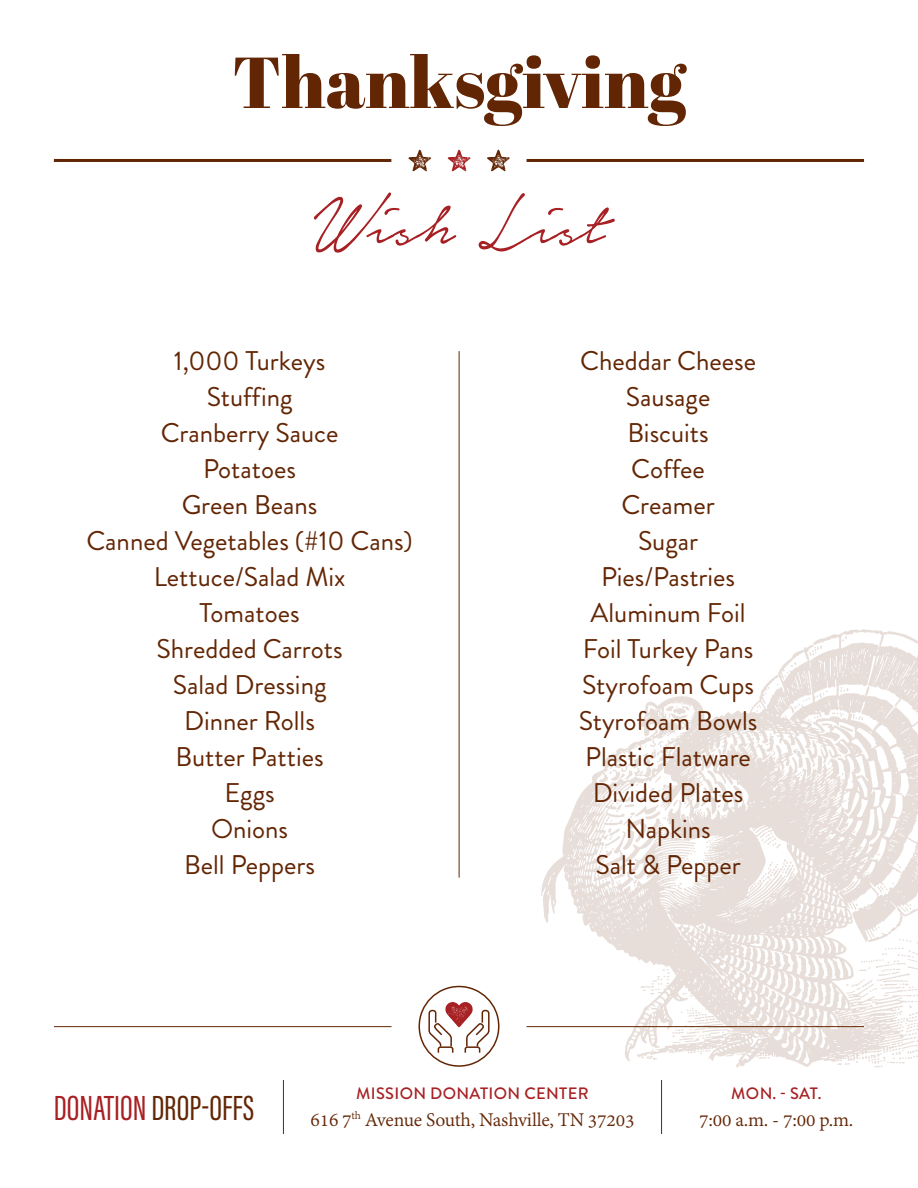
<style>
.page{position:relative;width:918px;height:1188px;background:#fff}
.page>*{position:absolute;margin:0;border:0;box-sizing:border-box;transform-origin:0 0}
.t1{font:90px "Notera Personal Use Only";color:#a72023;scale:.9 1}
.Body{font:72px "Abril Fatface";color:#632605}
.Quotes{font:36px "Acumin Pro Extra Cond";color:#632605}
.Body-2{font:27px "Brandon Grotesque";color:#632605}
.Quotes-2{font:21px "Adobe Devanagari";letter-spacing:-.01em;color:#632605}
.Quotes-3{font:500 16.5px "Brandon Grotesque";letter-spacing:.02em;color:#a72023}
.s1{color:#a72023}
</style>
<div class="page">
<img style="left:527px;top:629px;width:391px;height:465px">
<hr style="left:54px;top:1026px;width:338px;height:1px;background:#632605">
<hr style="left:526px;top:1026px;width:338px;height:1px;background:#632605">
<hr style="left:661px;top:1080px;width:1px;height:54px;background:#632605">
<hr style="left:283px;top:1080px;width:1px;height:54px;background:#632605">
<hr style="left:527px;top:159px;width:337px;height:3px;background:#632605">
<hr style="left:54px;top:159px;width:337px;height:3px;background:#632605">
<svg style="left:448px;top:150px;width:22px;height:21px"></svg>
<svg style="left:408px;top:150px;width:23px;height:21px"></svg>
<svg style="left:487px;top:150px;width:23px;height:21px"></svg>
<svg style="left:418px;top:985px;width:82px;height:82px"></svg>
<hr style="left:459px;top:351px;width:1px;height:527px;background:#632605">
<p class="Body" style="left:232px;top:32px;width:455px">Thanksgiving</p>
<p class="t1" style="left:313px;top:179px;width:325px">Wish List</p>
<p class="Body-2" style="left:174px;top:342px;width:153px">1,000 Turkeys</p>
<p class="Body-2" style="left:207px;top:378px;width:87px">Stuffing</p>
<p class="Body-2" style="left:161px;top:414px;width:179px">Cranberry Sauce</p>
<p class="Body-2" style="left:203px;top:450px;width:94px">Potatoes</p>
<p class="Body-2" style="left:182px;top:486px;width:137px">Green Beans</p>
<p class="Body-2" style="left:86px;top:522px;width:328px">Canned Vegetables (#10 Cans)</p>
<p class="Body-2" style="left:154px;top:558px;width:193px">Lettuce/Salad Mix</p>
<p class="Body-2" style="left:200px;top:594px;width:102px">Tomatoes</p>
<p class="Body-2" style="left:157px;top:630px;width:188px">Shredded Carrots</p>
<p class="Body-2" style="left:173px;top:666px;width:155px">Salad Dressing</p>
<p class="Body-2" style="left:184px;top:702px;width:132px">Dinner Rolls</p>
<p class="Body-2" style="left:176px;top:738px;width:150px">Butter Patties</p>
<p class="Body-2" style="left:225px;top:774px;width:52px">Eggs</p>
<p class="Body-2" style="left:211px;top:810px;width:78px">Onions</p>
<p class="Body-2" style="left:184px;top:846px;width:132px">Bell Peppers</p>
<p class="Body-2" style="left:580px;top:342px;width:177px">Cheddar Cheese</p>
<p class="Body-2" style="left:626px;top:378px;width:86px">Sausage</p>
<p class="Body-2" style="left:627px;top:414px;width:83px">Biscuits</p>
<p class="Body-2" style="left:631px;top:450px;width:75px">Coffee</p>
<p class="Body-2" style="left:621px;top:486px;width:95px">Creamer</p>
<p class="Body-2" style="left:638px;top:522px;width:62px">Sugar</p>
<p class="Body-2" style="left:601px;top:558px;width:136px">Pies/Pastries</p>
<p class="Body-2" style="left:591px;top:594px;width:156px">Aluminum Foil</p>
<p class="Body-2" style="left:583px;top:630px;width:172px">Foil Turkey Pans</p>
<p class="Body-2" style="left:582px;top:666px;width:173px">Styrofoam Cups</p>
<p class="Body-2" style="left:579px;top:702px;width:180px">Styrofoam Bowls</p>
<p class="Body-2" style="left:585px;top:738px;width:167px">Plastic Flatware</p>
<p class="Body-2" style="left:593px;top:774px;width:152px">Divided Plates</p>
<p class="Body-2" style="left:625px;top:810px;width:87px">Napkins</p>
<p class="Body-2" style="left:595px;top:846px;width:147px">Salt &amp; Pepper</p>
<p class="Quotes" style="left:54px;top:1087px;width:202px"><span class="s1">DONATION</span>DROP-OFFS</p>
<p class="Quotes-3" style="left:356px;top:1082px;width:234px">MISSION DONATION CENTER</p>
<p class="Quotes-2" style="left:310px;top:1108px;width:326px">616 7<sup>th</sup> Avenue South, Nashville, TN 37203</p>
<p class="Quotes-3" style="left:731px;top:1082px;width:92px">MON. - SAT.</p>
<p class="Quotes-2" style="left:699px;top:1108px;width:156px">7:00 a.m. - 7:00 p.m.</p>
</div>
